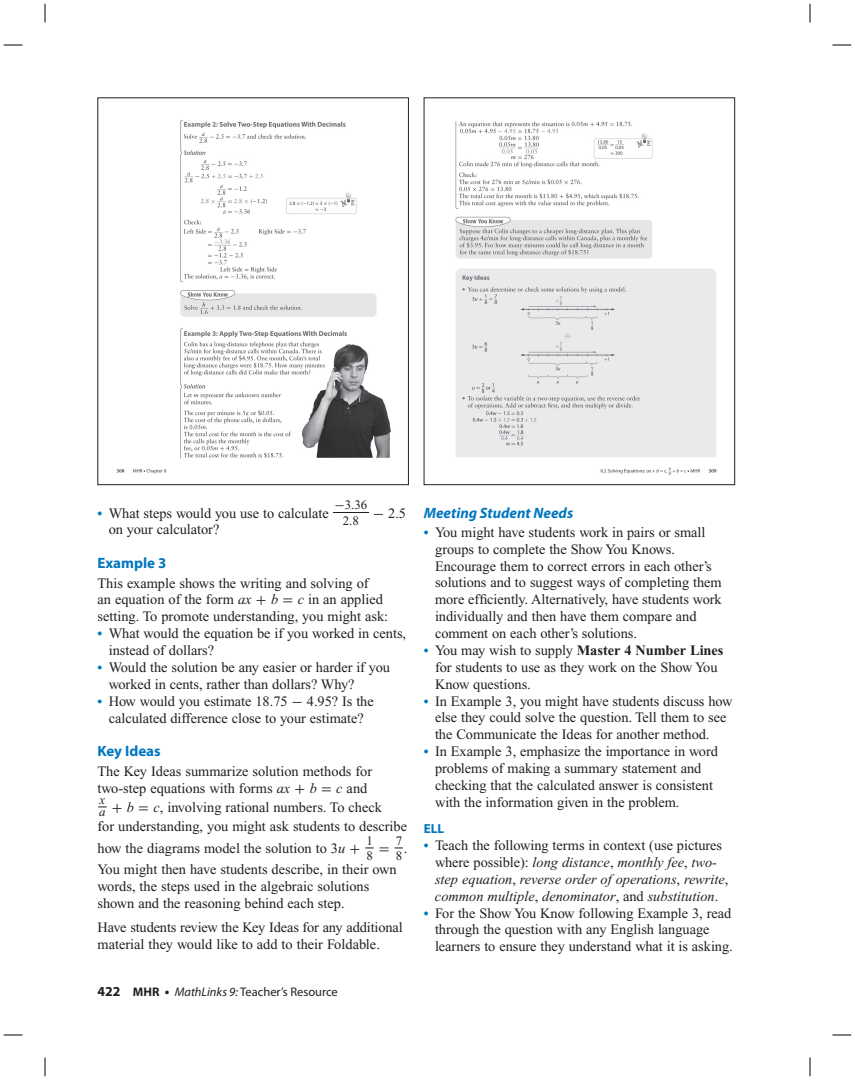
<style>
.page{position:relative;width:855px;height:1080px;background:#fff}
.page>*{position:absolute;margin:0;border:0;box-sizing:border-box;transform-origin:0 0}
.t1{font:19.38px "Times New Roman";color:#231f20;scale:.84 1}
.t2{font:italic 700 15px "Myriad Pro";color:#0077c0}
.t3{font:700 15px "Myriad Pro";color:#0077c0}
.t4{font:14.38px/16.9px "Times New Roman";letter-spacing:-.005em;color:#231f20}
.t5{font:italic 14.38px/16.9px "Times New Roman";color:#231f20}
.t6{font:700 13.12px "Myriad Pro";color:#0077c0}
.t7{font:13px "Times New Roman";color:#231f20}
.t8{font:12.5px "Myriad Pro";color:#231f20}
.s1{font-weight:700;font-size:13.75px;color:#0077c0}
.s2{font-family:"Uni Math"}
.s3{font-style:italic}
.s4{font-style:italic;font-size:13px}
.s5{font-weight:700;font-size:13.75px}
.s6{font-weight:700}
.s7{font-weight:700;font-style:normal;font-size:13.75px;color:#0077c0}
.s8{font-style:normal}
</style>
<div class="page">
<img style="left:116px;top:120px;width:275px;height:354px">
<div style="left:98px;top:98px;width:311px;height:387px;border:1px solid #231f20"></div>
<img style="left:455px;top:121px;width:262px;height:354px">
<div style="left:424px;top:98px;width:311px;height:387px;border:1px solid #231f20"></div>
<svg style="left:4px;top:44px;width:18px;height:2px"></svg>
<svg style="left:832px;top:44px;width:19px;height:2px"></svg>
<svg style="left:4px;top:1034px;width:18px;height:2px"></svg>
<svg style="left:832px;top:1034px;width:19px;height:2px"></svg>
<svg style="left:44px;top:4px;width:2px;height:18px"></svg>
<svg style="left:44px;top:1058px;width:2px;height:18px"></svg>
<svg style="left:809px;top:4px;width:2px;height:18px"></svg>
<svg style="left:809px;top:1058px;width:2px;height:18px"></svg>
<p class="t4" style="left:98px;top:506px;width:310px"><span class="s1">•</span> What steps would you use to calculate <sup>_</sup><sup>-</sup><sup>3.36</sup> <span class="s2">-</span> 2.5</p>
<p class="t7" style="left:343px;top:516px;width:18px">2.8</p>
<p class="t4" style="left:109px;top:523px;width:112px">on your calculator?</p>
<p class="t3" style="left:98px;top:557px;width:70px">Example 3</p>
<p class="t4" style="left:97px;top:576px;width:292px">This example shows the writing and solving of<br>an equation of the form <span class="s3">ax</span> <span class="s2">+</span> <span class="s3">b</span> <span class="s2">=</span> <span class="s3">c</span> in an applied setting. To promote understanding, you might ask:</p>
<p class="t4" style="left:109px;top:626px;width:299px;text-indent:-11px"><span class="s1">•</span> What would the equation be if you worked in cents, instead of dollars?</p>
<p class="t4" style="left:109px;top:660px;width:283px;text-indent:-11px"><span class="s1">•</span> Would the solution be any easier or harder if you worked in cents, rather than dollars? Why?</p>
<p class="t4" style="left:98px;top:694px;width:278px;text-align:center"><span class="s1">•</span> How would you estimate 18.75 <span class="s2">-</span> 4.95? Is the calculated difference close to your estimate?</p>
<p class="t3" style="left:98px;top:745px;width:65px">Key Ideas</p>
<p class="t4" style="left:98px;top:764px;width:276px">The Key Ideas summarize solution methods for two-step equations with forms <span class="s3">ax</span> <span class="s2">+</span> <span class="s3">b</span> <span class="s2">=</span> <span class="s3">c</span> and</p>
<h1 class="t1" style="left:98px;top:792px;width:11px">_<span class="s4">x</span></h1>
<p class="t4" style="left:98px;top:799px;width:311px;line-height:19.4px"><sub>a</sub> <span class="s2">+</span> <span class="s3">b</span> <span class="s2">=</span> <span class="s3">c</span>, involving rational numbers. To check<br>for understanding, you might ask students to describe</p>
<p class="t4" style="left:98px;top:841px;width:312px">how the diagrams model the solution to 3<span class="s3">u</span> <span class="s2">+</span> <sup>_</sup><sup>1</sup> <span class="s2">=</span> <sup>_</sup><sup>7</sup>.</p>
<p class="t7" style="left:366px;top:851px;width:8px">8</p>
<p class="t7" style="left:396px;top:851px;width:8px">8</p>
<p class="t4" style="left:98px;top:862px;width:301px">You might then have students describe, in their own words, the steps used in the algebraic solutions shown and the reasoning behind each step.</p>
<p class="t4" style="left:98px;top:920px;width:307px">Have students review the Key Ideas for any additional material they would like to add to their Foldable.</p>
<p class="t8" style="left:98px;top:987px;width:242px"><span class="s5">422</span> <span class="s6">MHR</span> <span class="s5">•</span> <span class="s3">MathLinks 9:</span> Teacher’s Resource</p>
<p class="t2" style="left:424px;top:507px;width:151px">Meeting Student Needs</p>
<p class="t4" style="left:435px;top:525px;width:288px;text-indent:-11px"><span class="s1">•</span> You might have students work in pairs or small groups to complete the Show You Knows.<br>Encourage them to correct errors in each other’s solutions and to suggest ways of completing them more efficiently. Alternatively, have students work individually and then have them compare and comment on each other’s solutions.</p>
<p class="t4" style="left:435px;top:643px;width:290px;text-indent:-11px"><span class="s1">•</span> You may wish to supply <span class="s6">Master 4 Number Lines </span>for students to use as they work on the Show You<br>Know questions.</p>
<p class="t4" style="left:435px;top:694px;width:299px;text-indent:-11px"><span class="s1">•</span> In Example 3, you might have students discuss how else they could solve the question. Tell them to see the Communicate the Ideas for another method.</p>
<p class="t4" style="left:435px;top:744px;width:284px;text-indent:-11px"><span class="s1">•</span> In Example 3, emphasize the importance in word problems of making a summary statement and checking that the calculated answer is consistent with the information given in the problem.</p>
<p class="t6" style="left:424px;top:824px;width:22px">ELL</p>
<p class="t5" style="left:435px;top:838px;width:295px;text-indent:-11px"><span class="s7">•</span> <span class="s8">Teach the following terms in context (use pictures where possible):</span> long distance<span class="s8">,</span> monthly fee<span class="s8">,</span> two&shy;step equation<span class="s8">,</span> reverse order of operations<span class="s8">,</span> rewrite<span class="s8">, </span>common multiple<span class="s8">,</span> denominator<span class="s8">, and</span> substitution<span class="s8">.</span></p>
<p class="t4" style="left:435px;top:906px;width:299px;text-indent:-11px"><span class="s1">•</span> For the Show You Know following Example 3, read through the question with any English language learners to ensure they understand what it is asking.</p>
</div>
